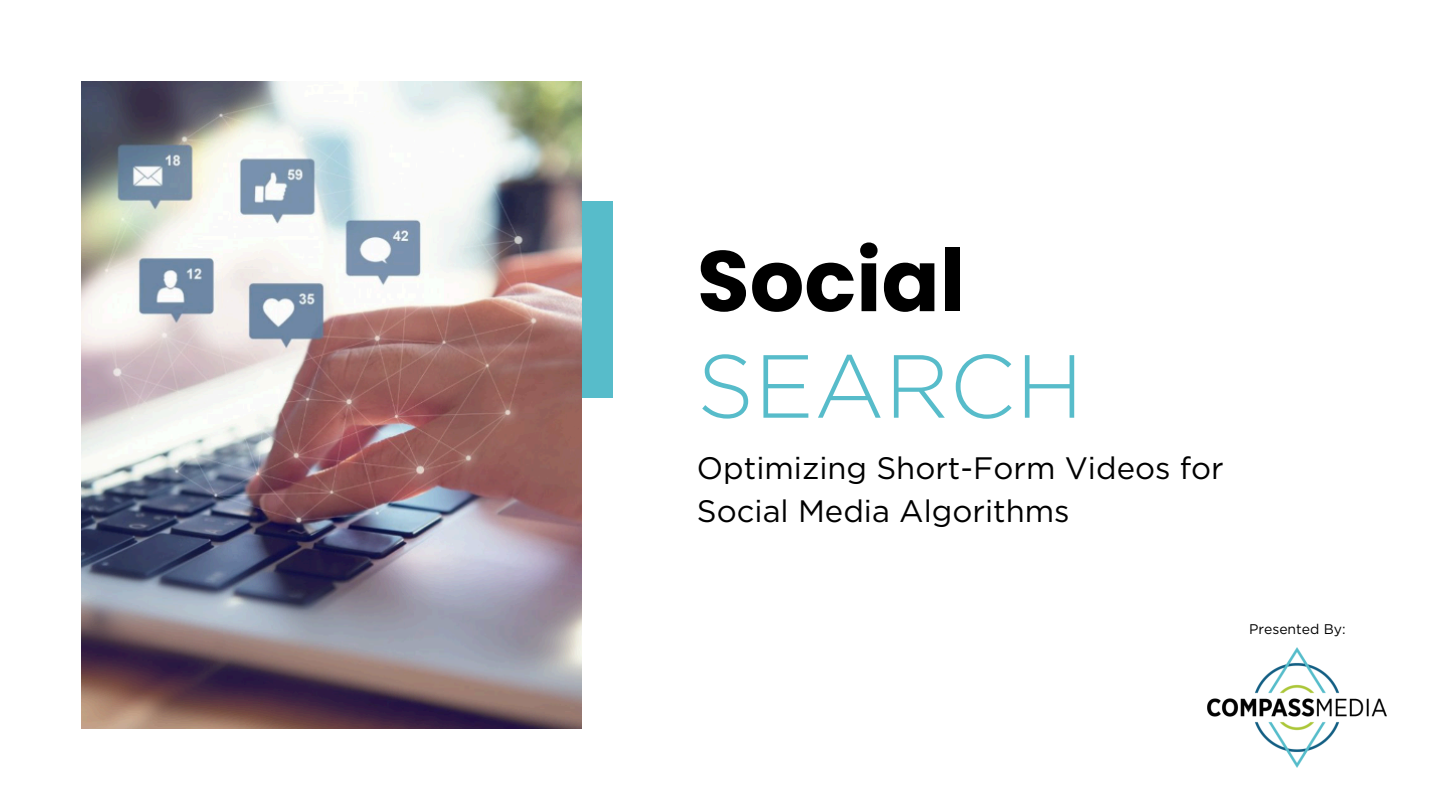
<style>
.page{position:relative;width:1440px;height:810px;background:#fff}
.page>*{position:absolute;margin:0;border:0;box-sizing:border-box;transform-origin:0 0}
.t1{font:300 89.4px "Gotham";color:#57bcca}
.t2{font:700 85.8px "Poppins";color:#000}
.t3{font:31px/42.8px "Gotham";color:#000}
.t4{font:14px "Gotham";color:#000}
</style>
<div class="page">
<div style="left:564px;top:201px;width:48px;height:196px;background:#57bcca"></div>
<img style="left:81px;top:81px;width:500px;height:648px">
<img style="left:1208px;top:647px;width:179px;height:120px">
<h2 class="t2" style="left:697px;top:221px;width:270px">Social</h2>
<h1 class="t1" style="left:697px;top:332px;width:388px">SEARCH</h1>
<h3 class="t3" style="left:697px;top:447px;width:528px">Optimizing Short-Form Videos for<br>Social Media Algorithms</h3>
<p class="t4" style="left:1249px;top:621px;width:98px">Presented By:</p>
</div>
